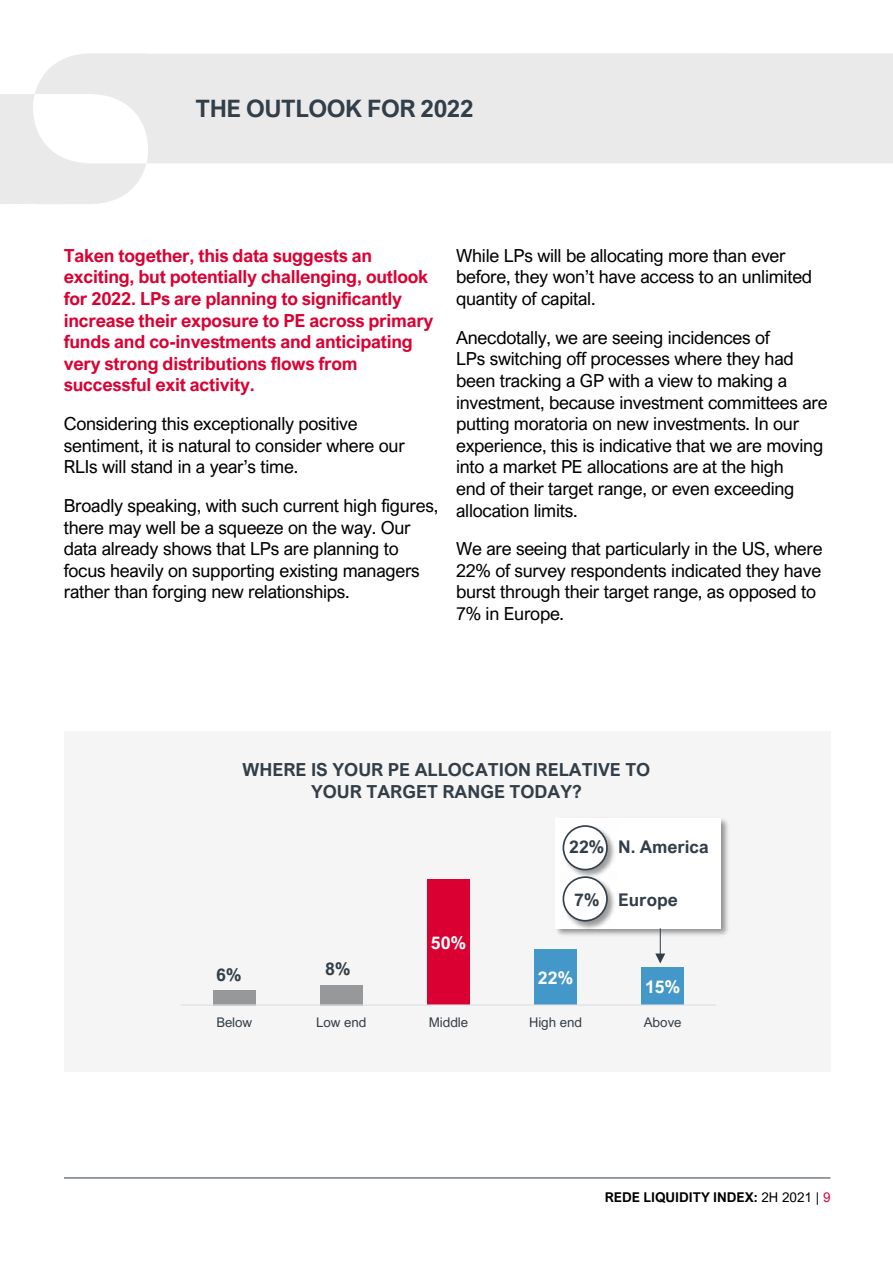
<style>
.page{position:relative;width:893px;height:1263px;background:#fff}
.page>*{position:absolute;margin:0;border:0;box-sizing:border-box;transform-origin:0 0}
.t1{font:700 24px "Arial Nova";letter-spacing:-.02em;color:#323e48}
.t2{font:700 19.95px/24px "Arial Nova";color:#323e48;text-align:center}
.t3{font:18px/21.6px "Arial Nova";letter-spacing:-.015em;color:#000}
.t4{font:700 18px/21.6px "Arial Nova";letter-spacing:-.015em;color:#db0032}
.t5{font:700 18px/21.6px "Arial Nova";color:#323e48;text-align:center}
.t6{font:700 17.55px "Arial Nova";color:#323e48}
.t7{font:700 17.55px "Arial Nova";color:#fff}
.t8{font:700 13.5px "Arial Nova";color:#000}
.t9{font:13.35px "Arial Nova";letter-spacing:-.005em;color:#323e48}
.s1{font-weight:400}
.s2{font-weight:400;color:#db0032}
</style>
<div class="page">
<hr style="left:64px;top:1178px;width:766px;height:1px;background:#323e48">
<div style="left:64px;top:731px;width:766px;height:340px;background:#f5f5f5"></div>
<div style="left:35px;top:53px;width:858px;height:110px;background:#eaeaeb"></div>
<svg style="left:0;top:93px;width:149px;height:111px"></svg>
<div style="left:213px;top:990px;width:43px;height:15px;background:#97989a"></div>
<div style="left:320px;top:985px;width:43px;height:20px;background:#97989a"></div>
<div style="left:427px;top:879px;width:43px;height:126px;background:#db0032"></div>
<div style="left:534px;top:950px;width:43px;height:55px;background:#4498c9"></div>
<div style="left:641px;top:967px;width:43px;height:38px;background:#4498c9"></div>
<hr style="left:181px;top:1004px;width:535px;height:2px;background:#dde2e7">
<img style="left:557px;top:819px;width:171px;height:117px">
<div style="left:556px;top:818px;width:165px;height:110px;background:#fff"></div>
<img style="left:562px;top:825px;width:53px;height:48px">
<div style="left:563px;top:826px;width:44px;height:43px;background:#fff;border-radius:50%"></div>
<div style="left:563px;top:825px;width:45px;height:45px;border:2px solid #323e48;border-radius:50%"></div>
<img style="left:559px;top:873px;width:59px;height:59px">
<div style="left:563px;top:877px;width:44px;height:44px;background:#fff;border-radius:50%"></div>
<div style="left:563px;top:876px;width:45px;height:45px;border:2px solid #323e48;border-radius:50%"></div>
<svg style="left:655px;top:928px;width:10px;height:35px"></svg>
<h1 class="t1" style="left:196px;top:95px;width:280px">THE OUTLOOK FOR 2022</h1>
<p class="t4" style="left:64px;top:245px;width:371px">Taken together, this data suggests an exciting, but potentially challenging, outlook for 2022. LPs are planning to significantly increase their exposure to PE across primary funds and co-investments and anticipating very strong distributions flows from successful exit activity.</p>
<p class="t3" style="left:64px;top:413px;width:343px">Considering this exceptionally positive sentiment, it is natural to consider where our<br>RLIs will stand in a year’s time.</p>
<p class="t3" style="left:64px;top:495px;width:376px">Broadly speaking, with such current high figures, there may well be a squeeze on the way. Our data already shows that LPs are planning to focus heavily on supporting existing managers rather than forging new relationships.</p>
<p class="t3" style="left:456px;top:245px;width:358px">While LPs will be allocating more than ever before, they won’t have access to an unlimited quantity of capital.</p>
<p class="t3" style="left:456px;top:326px;width:373px">Anecdotally, we are seeing incidences of<br>LPs switching off processes where they had been tracking a GP with a view to making a investment, because investment committees are putting moratoria on new investments. In our experience, this is indicative that we are moving into a market PE allocations are at the high<br>end of their target range, or even exceeding allocation limits.</p>
<p class="t3" style="left:456px;top:538px;width:368px">We are seeing that particularly in the US, where 22% of survey respondents indicated they have burst through their target range, as opposed to 7% in Europe.</p>
<p class="t2" style="left:238px;top:758px;width:419px">WHERE IS YOUR PE ALLOCATION RELATIVE<br>TO YOUR TARGET RANGE TODAY?</p>
<p class="t6" style="left:569px;top:837px;width:37px">22%</p>
<p class="t6" style="left:574px;top:889px;width:27px">7%</p>
<p class="t5" style="left:242px;top:759px;width:409px">WHERE IS YOUR PE ALLOCATION RELATIVE TO<br>YOUR TARGET RANGE TODAY?</p>
<p class="t6" style="left:618px;top:837px;width:92px">N. America</p>
<p class="t6" style="left:618px;top:890px;width:61px">Europe</p>
<p class="t6" style="left:216px;top:964px;width:27px">6%</p>
<p class="t6" style="left:325px;top:959px;width:27px">8%</p>
<p class="t7" style="left:431px;top:932px;width:37px">50%</p>
<p class="t7" style="left:538px;top:967px;width:37px">22%</p>
<p class="t7" style="left:645px;top:976px;width:37px">15%</p>
<p class="t9" style="left:216px;top:1014px;width:37px">Below</p>
<p class="t9" style="left:316px;top:1014px;width:52px">Low end</p>
<p class="t9" style="left:429px;top:1014px;width:41px">Middle</p>
<p class="t9" style="left:529px;top:1014px;width:54px">High end</p>
<p class="t9" style="left:644px;top:1014px;width:39px">Above</p>
<p class="t8" style="left:605px;top:1189px;width:227px">REDE LIQUIDITY INDEX: <span class="s1">2H 2021 |</span> <span class="s2">9</span></p>
</div>
